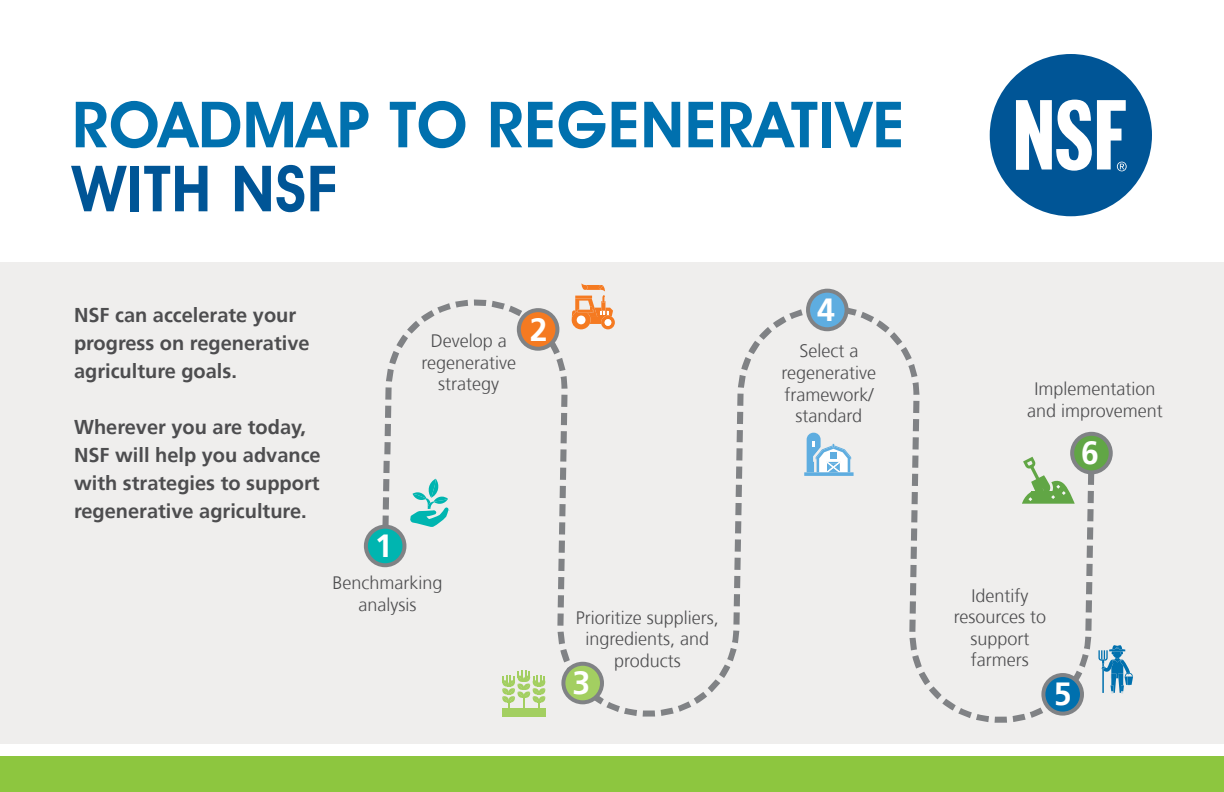
<style>
.page{position:relative;width:1224px;height:792px;background:#fff}
.page>*{position:absolute;margin:0;border:0;box-sizing:border-box;transform-origin:0 0}
.t1{font:600 64px "Avant Garde IT Cby BT";letter-spacing:.01em;color:#0070ae}
.t2{font:600 64px "Avant Garde IT Cby BT";letter-spacing:.01em;color:#005596}
.t3{font:700 32px "Frutiger";color:#fff}
.t4{font:700 20px/28px "Frutiger";color:#4d4d4f}
.t5{font:300 18px/21.6px "Frutiger";color:#4d4d4f;text-align:center}
</style>
<div class="page">
<div style="left:0;top:263px;width:1224px;height:481px;background:#efeeed"></div>
<div style="left:0;top:756px;width:1224px;height:36px;background:#8dc63f"></div>
<div style="left:990px;top:54px;width:162px;height:162px;background:#005596;border-radius:50%"></div>
<svg style="left:1016px;top:100px;width:111px;height:71px"></svg>
<svg style="left:382px;top:299px;width:713px;height:424px"></svg>
<div style="left:366px;top:526px;width:39px;height:39px;background:#00b5b0;border-radius:50%"></div>
<div style="left:364px;top:524px;width:43px;height:43px;border:4px solid #808285;border-radius:50%"></div>
<div style="left:519px;top:310px;width:39px;height:39px;background:#f57a21;border-radius:50%"></div>
<div style="left:517px;top:308px;width:43px;height:43px;border:4px solid #808285;border-radius:50%"></div>
<div style="left:563px;top:664px;width:39px;height:39px;background:#a3cf61;border-radius:50%"></div>
<div style="left:561px;top:662px;width:43px;height:43px;border:4px solid #808285;border-radius:50%"></div>
<div style="left:808px;top:290px;width:39px;height:39px;background:#5eade0;border-radius:50%"></div>
<div style="left:806px;top:288px;width:43px;height:43px;border:4px solid #808285;border-radius:50%"></div>
<div style="left:1043px;top:675px;width:39px;height:39px;background:#0070ae;border-radius:50%"></div>
<div style="left:1041px;top:673px;width:43px;height:43px;border:4px solid #808285;border-radius:50%"></div>
<div style="left:1072px;top:434px;width:39px;height:39px;background:#61a645;border-radius:50%"></div>
<div style="left:1070px;top:432px;width:43px;height:43px;border:4px solid #808285;border-radius:50%"></div>
<svg style="left:502px;top:670px;width:44px;height:42px"></svg>
<div style="left:502px;top:708px;width:43px;height:9px;background:#a3cf61"></div>
<svg style="left:572px;top:283px;width:43px;height:46px"></svg>
<svg style="left:804px;top:433px;width:50px;height:44px"></svg>
<svg style="left:1098px;top:645px;width:35px;height:48px"></svg>
<svg style="left:408px;top:479px;width:42px;height:50px"></svg>
<svg style="left:1017px;top:450px;width:58px;height:54px"></svg>
<h1 class="t1" style="left:72px;top:86px;width:834px">ROADMAP TO REGENERATIVE</h1>
<h1 class="t2" style="left:72px;top:150px;width:267px">WITH NSF</h1>
<p class="t4" style="left:74px;top:302px;width:237px">NSF can accelerate your progress on regenerative agriculture goals.</p>
<p class="t4" style="left:74px;top:414px;width:248px">Wherever you are today,<br>NSF will help you advance with strategies to support regenerative agriculture.</p>
<p class="t5" style="left:421px;top:330px;width:96px">Develop a regenerative strategy</p>
<h2 class="t3" style="left:375px;top:527px;width:19px">1</h2>
<p class="t5" style="left:332px;top:572px;width:112px">Benchmarking analysis</p>
<h2 class="t3" style="left:530px;top:311px;width:19px">2</h2>
<p class="t5" style="left:576px;top:607px;width:144px">Prioritize suppliers, ingredients, and products</p>
<h2 class="t3" style="left:572px;top:664px;width:19px">3</h2>
<h2 class="t3" style="left:817px;top:291px;width:19px">4</h2>
<p class="t5" style="left:782px;top:341px;width:96px">Select a regenerative framework/ standard</p>
<p class="t5" style="left:1027px;top:378px;width:137px">Implementation and improvement</p>
<h2 class="t3" style="left:1081px;top:434px;width:19px">6</h2>
<p class="t5" style="left:954px;top:585px;width:94px">Identify resources to support farmers</p>
<h2 class="t3" style="left:1054px;top:675px;width:19px">5</h2>
</div>
